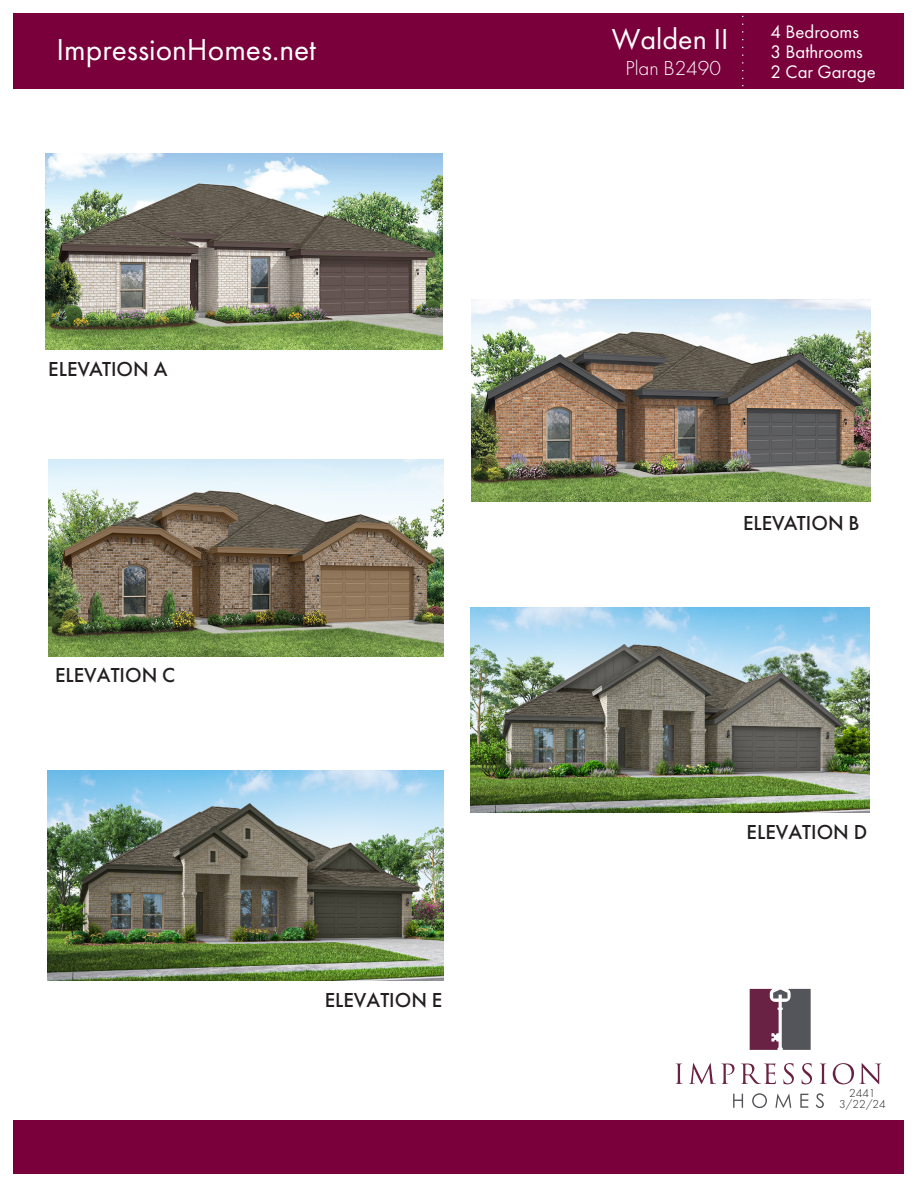
<style>
.page{position:relative;width:918px;height:1188px;background:#fff}
.page>*{position:absolute;margin:0;border:0;box-sizing:border-box;transform-origin:0 0}
.t1{font:31.5px "Futura PT";color:#fff}
.t2{font:30px "Futura PT";color:#fff}
.t3{font:500 21px "Futura PT";color:#231f20}
.t4{font:300 21px "Futura PT";color:#fff}
.t5{font:18.75px/20.2px "Futura PT";color:#fff}
.t6{font:300 12px/11.2px "Futura PT";color:#231f20;text-align:center}
</style>
<div class="page">
<div style="left:14px;top:1120px;width:890px;height:54px;background:#7a003b"></div>
<svg style="left:733px;top:1094px;width:10px;height:14px"></svg>
<svg style="left:752px;top:1093px;width:15px;height:15px"></svg>
<svg style="left:775px;top:1094px;width:16px;height:14px"></svg>
<svg style="left:800px;top:1094px;width:8px;height:14px"></svg>
<svg style="left:816px;top:1093px;width:8px;height:15px"></svg>
<svg style="left:676px;top:1064px;width:7px;height:20px"></svg>
<svg style="left:689px;top:1063px;width:45px;height:21px"></svg>
<svg style="left:741px;top:1063px;width:35px;height:21px"></svg>
<svg style="left:783px;top:1063px;width:11px;height:21px"></svg>
<svg style="left:802px;top:1063px;width:10px;height:21px"></svg>
<svg style="left:820px;top:1064px;width:7px;height:20px"></svg>
<svg style="left:833px;top:1063px;width:48px;height:21px"></svg>
<svg style="left:750px;top:989px;width:61px;height:61px"></svg>
<div style="left:14px;top:14px;width:890px;height:75px;background:#7a003b"></div>
<img style="left:46px;top:154px;width:396px;height:196px">
<img style="left:471px;top:299px;width:399px;height:203px">
<img style="left:48px;top:459px;width:396px;height:198px">
<img style="left:470px;top:608px;width:399px;height:204px">
<img style="left:48px;top:771px;width:395px;height:210px">
<h1 class="t1" style="left:57px;top:31px;width:261px">ImpressionHomes.net</h1>
<p class="t3" style="left:48px;top:357px;width:121px">ELEVATION A</p>
<p class="t3" style="left:55px;top:662px;width:122px">ELEVATION C</p>
<p class="t3" style="left:325px;top:988px;width:119px">ELEVATION E</p>
<h2 class="t2" style="left:612px;top:21px;width:118px">Walden II</h2>
<p class="t4" style="left:625px;top:56px;width:97px">Plan B2490</p>
<p class="t5" style="left:771px;top:21px;width:107px">4 Bedrooms<br>3 Bathrooms<br>2 Car Garage</p>
<p class="t3" style="left:743px;top:510px;width:118px">ELEVATION B</p>
<p class="t3" style="left:747px;top:819px;width:122px">ELEVATION D</p>
<p class="t6" style="left:839px;top:1087px;width:48px">2441<br>3/22/24</p>
</div>
